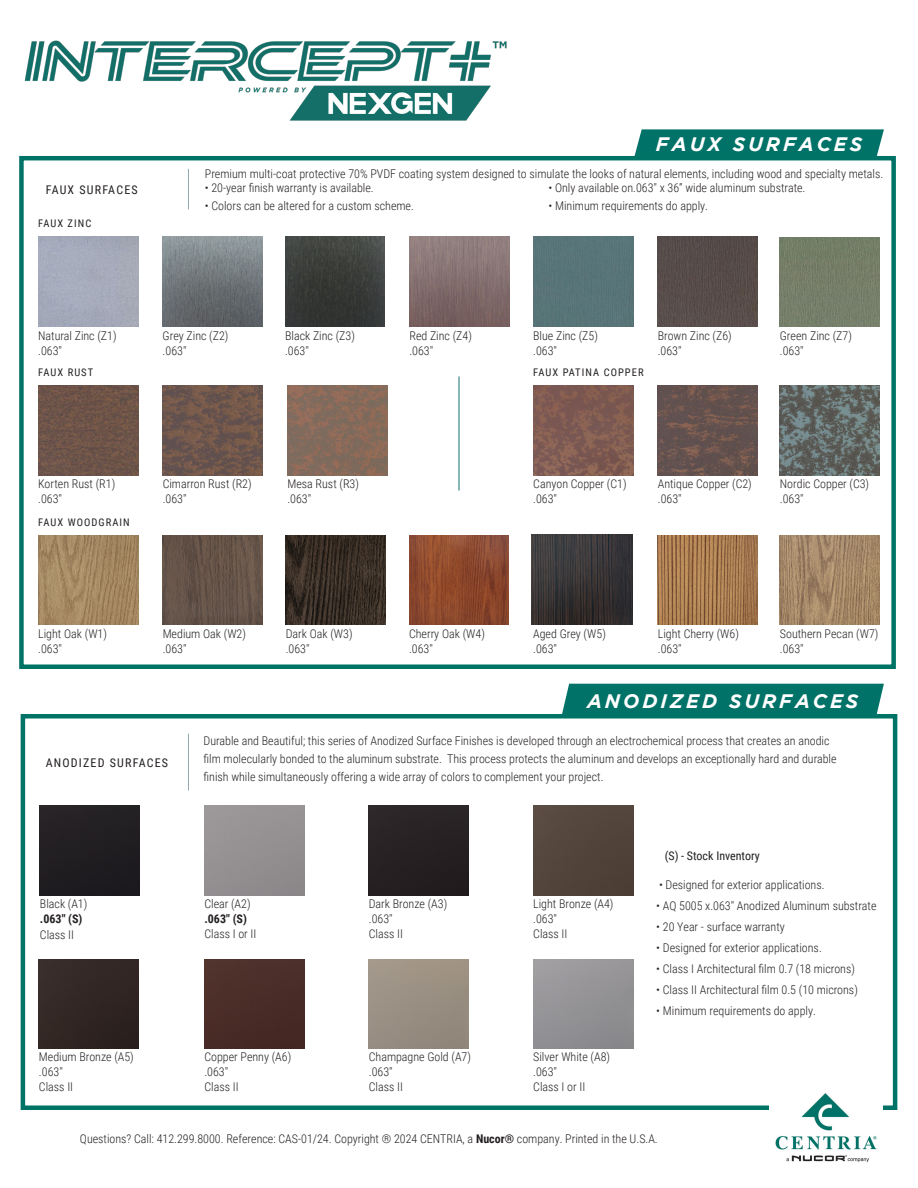
<style>
.page{position:relative;width:918px;height:1188px;background:#fff}
.page>*{position:absolute;margin:0;border:0;box-sizing:border-box;transform-origin:0 0}
.t1{font:italic 700 19.5px "Gotham";letter-spacing:.15em;color:#fff}
.t2{font:300 12px/18px "Roboto Condensed";color:#231f20}
.t3{font:12px "Roboto Condensed";letter-spacing:.095em;color:#231f20}
.t4{font:12px "Roboto Condensed";color:#231f20}
.t5{font:700 12px "Roboto Condensed";color:#231f20}
.t6{font:10.5px "Roboto Condensed";letter-spacing:.1em;color:#231f20}
.s1{font-weight:700}
</style>
<div class="page">
<svg style="left:634px;top:129px;width:250px;height:27px;background:#0b786d"></svg>
<hr style="left:188px;top:169px;width:1px;height:41px;background:#8fa7ad">
<img style="left:780px;top:386px;width:100px;height:89px">
<img style="left:38px;top:386px;width:100px;height:89px">
<img style="left:533px;top:386px;width:100px;height:89px">
<img style="left:163px;top:386px;width:100px;height:89px">
<img style="left:658px;top:386px;width:100px;height:89px">
<img style="left:287px;top:386px;width:100px;height:89px">
<img style="left:780px;top:535px;width:100px;height:90px">
<img style="left:38px;top:535px;width:100px;height:90px">
<img style="left:286px;top:535px;width:100px;height:90px">
<img style="left:163px;top:535px;width:100px;height:90px">
<img style="left:658px;top:535px;width:100px;height:90px">
<img style="left:409px;top:535px;width:100px;height:90px">
<img style="left:780px;top:237px;width:100px;height:90px">
<div style="left:38px;top:237px;width:100px;height:90px;background:#a5abba"></div>
<div style="left:533px;top:237px;width:100px;height:90px;background:#587579"></div>
<img style="left:285px;top:237px;width:100px;height:90px">
<img style="left:163px;top:237px;width:100px;height:90px">
<div style="left:658px;top:237px;width:100px;height:90px;background:#574c4a"></div>
<img style="left:409px;top:237px;width:100px;height:90px">
<hr style="left:188px;top:734px;width:1px;height:57px;background:#8fa7ad">
<div style="left:40px;top:806px;width:100px;height:89px;background:#211e21"></div>
<div style="left:39px;top:959px;width:100px;height:90px;background:#312624"></div>
<div style="left:369px;top:806px;width:100px;height:89px;background:#272123"></div>
<div style="left:204px;top:959px;width:100px;height:90px;background:#4a2c28"></div>
<div style="left:533px;top:806px;width:100px;height:89px;background:#52443b"></div>
<div style="left:562px;top:684px;width:322px;height:30px;background:#007267"></div>
<div style="left:21px;top:714px;width:876px;height:396px;border:4px solid #007367"></div>
<img style="left:24px;top:40px;width:483px;height:81px">
<img style="left:770px;top:1093px;width:112px;height:69px">
<div style="left:19px;top:156px;width:877px;height:513px;border:4px solid #007367"></div>
<hr style="left:459px;top:376px;width:1px;height:114px;background:#136f68">
<img style="left:531px;top:535px;width:101px;height:90px">
<p class="t1" style="left:656px;top:132px;width:208px">FAUX SURFACES</p>
<p class="t3" style="left:46px;top:181px;width:94px">FAUX SURFACES</p>
<p class="t6" style="left:38px;top:216px;width:55px">FAUX ZINC</p>
<p class="t2" style="left:205px;top:164px;width:680px">Premium multi-coat protective 70% PVDF coating system designed to simulate the looks of natural elements, including wood and specialty metals.</p>
<p class="t2" style="left:205px;top:178px;width:170px">• 20-year finish warranty is available.</p>
<p class="t2" style="left:205px;top:196px;width:211px">• Colors can be altered for a custom scheme.</p>
<p class="t2" style="left:548px;top:178px;width:259px">• Only available on.063" x 36” wide aluminum substrate.</p>
<p class="t2" style="left:548px;top:196px;width:161px">• Minimum requirements do apply.</p>
<p class="t2" style="left:38px;top:327px;width:80px">Natural Zinc (Z1)</p>
<p class="t2" style="left:38px;top:342px;width:25px">.063"</p>
<p class="t2" style="left:163px;top:327px;width:67px">Grey Zinc (Z2)</p>
<p class="t2" style="left:163px;top:342px;width:25px">.063"</p>
<p class="t2" style="left:285px;top:327px;width:71px">Black Zinc (Z3)</p>
<p class="t2" style="left:285px;top:342px;width:25px">.063"</p>
<p class="t2" style="left:409px;top:327px;width:64px">Red Zinc (Z4)</p>
<p class="t2" style="left:409px;top:342px;width:25px">.063"</p>
<p class="t2" style="left:533px;top:327px;width:66px">Blue Zinc (Z5)</p>
<p class="t2" style="left:533px;top:342px;width:25px">.063"</p>
<p class="t2" style="left:658px;top:327px;width:75px">Brown Zinc (Z6)</p>
<p class="t2" style="left:658px;top:342px;width:25px">.063"</p>
<p class="t2" style="left:780px;top:327px;width:74px">Green Zinc (Z7)</p>
<p class="t2" style="left:780px;top:342px;width:25px">.063"</p>
<p class="t6" style="left:38px;top:365px;width:57px">FAUX RUST</p>
<p class="t6" style="left:533px;top:365px;width:112px">FAUX PATINA COPPER</p>
<p class="t2" style="left:38px;top:474px;width:79px">Korten Rust (R1)</p>
<p class="t2" style="left:38px;top:489px;width:25px">.063"</p>
<p class="t6" style="left:38px;top:514px;width:93px">FAUX WOODGRAIN</p>
<p class="t2" style="left:163px;top:474px;width:90px">Cimarron Rust (R2)</p>
<p class="t2" style="left:163px;top:489px;width:25px">.063"</p>
<p class="t2" style="left:287px;top:474px;width:73px">Mesa Rust (R3)</p>
<p class="t2" style="left:287px;top:489px;width:25px">.063"</p>
<p class="t2" style="left:38px;top:624px;width:70px">Light Oak (W1)</p>
<p class="t2" style="left:38px;top:639px;width:25px">.063"</p>
<p class="t2" style="left:163px;top:624px;width:85px">Medium Oak (W2)</p>
<p class="t2" style="left:163px;top:639px;width:25px">.063"</p>
<p class="t2" style="left:286px;top:624px;width:68px">Dark Oak (W3)</p>
<p class="t2" style="left:286px;top:639px;width:25px">.063"</p>
<p class="t2" style="left:533px;top:474px;width:95px">Canyon Copper (C1)</p>
<p class="t2" style="left:533px;top:489px;width:25px">.063"</p>
<p class="t2" style="left:658px;top:474px;width:96px">Antique Copper (C2)</p>
<p class="t2" style="left:658px;top:489px;width:25px">.063"</p>
<p class="t2" style="left:780px;top:474px;width:91px">Nordic Copper (C3)</p>
<p class="t2" style="left:780px;top:489px;width:25px">.063"</p>
<p class="t2" style="left:409px;top:624px;width:77px">Cherry Oak (W4)</p>
<p class="t2" style="left:409px;top:639px;width:25px">.063"</p>
<p class="t2" style="left:533px;top:624px;width:74px">Aged Grey (W5)</p>
<p class="t2" style="left:533px;top:639px;width:25px">.063"</p>
<p class="t2" style="left:658px;top:624px;width:83px">Light Cherry (W6)</p>
<p class="t2" style="left:658px;top:639px;width:25px">.063"</p>
<p class="t2" style="left:780px;top:624px;width:100px">Southern Pecan (W7)</p>
<p class="t2" style="left:780px;top:639px;width:25px">.063"</p>
<p class="t3" style="left:46px;top:754px;width:124px">ANODIZED SURFACES</p>
<p class="t2" style="left:40px;top:894px;width:49px">Black (A1)</p>
<p class="t5" style="left:40px;top:910px;width:44px">.063" (S)</p>
<p class="t2" style="left:40px;top:926px;width:36px">Class II</p>
<p class="t2" style="left:39px;top:1047px;width:96px">Medium Bronze (A5)</p>
<p class="t2" style="left:39px;top:1062px;width:25px">.063"</p>
<p class="t2" style="left:39px;top:1077px;width:36px">Class II</p>
<p class="t1" style="left:587px;top:690px;width:273px">ANODIZED SURFACES</p>
<p class="t2" style="left:204px;top:731px;width:635px">Durable and Beautiful; this series of Anodized Surface Finishes is developed through an electrochemical process that creates an anodic film molecularly bonded to the aluminum substrate. This process protects the aluminum and develops an exceptionally hard and durable finish while simultaneously offering a wide array of colors to complement your project.</p>
<p class="t2" style="left:204px;top:894px;width:48px">Clear (A2)</p>
<p class="t5" style="left:204px;top:910px;width:44px">.063" (S)</p>
<p class="t2" style="left:204px;top:924px;width:54px">Class I or II</p>
<p class="t2" style="left:204px;top:1047px;width:88px">Copper Penny (A6)</p>
<p class="t2" style="left:204px;top:1062px;width:25px">.063"</p>
<p class="t2" style="left:204px;top:1077px;width:36px">Class II</p>
<p class="t2" style="left:369px;top:894px;width:80px">Dark Bronze (A3)</p>
<p class="t2" style="left:369px;top:909px;width:25px">.063"</p>
<p class="t2" style="left:369px;top:924px;width:36px">Class II</p>
<p class="t2" style="left:369px;top:1047px;width:104px">Champagne Gold (A7)</p>
<p class="t2" style="left:369px;top:1062px;width:25px">.063"</p>
<p class="t2" style="left:369px;top:1077px;width:36px">Class II</p>
<p class="t2" style="left:533px;top:894px;width:82px">Light Bronze (A4)</p>
<p class="t2" style="left:533px;top:909px;width:25px">.063"</p>
<p class="t2" style="left:533px;top:924px;width:36px">Class II</p>
<p class="t2" style="left:533px;top:1047px;width:78px">Silver White (A8)</p>
<p class="t2" style="left:533px;top:1062px;width:25px">.063"</p>
<p class="t2" style="left:533px;top:1077px;width:54px">Class I or II</p>
<p class="t4" style="left:665px;top:848px;width:97px">(S) - Stock Inventory</p>
<p class="t2" style="left:659px;top:875px;width:167px">• Designed for exterior applications.</p>
<p class="t2" style="left:656px;top:896px;width:222px">• AQ 5005 x.063" Anodized Aluminum substrate</p>
<p class="t2" style="left:656px;top:917px;width:130px">• 20 Year - surface warranty</p>
<p class="t2" style="left:656px;top:938px;width:167px">• Designed for exterior applications.</p>
<p class="t2" style="left:656px;top:959px;width:200px">• Class I Architectural film 0.7 (18 microns)</p>
<p class="t2" style="left:656px;top:980px;width:203px">• Class II Architectural film 0.5 (10 microns)</p>
<p class="t2" style="left:656px;top:1001px;width:161px">• Minimum requirements do apply.</p>
<p class="t2" style="left:80px;top:1130px;width:579px">Questions? Call: 412.299.8000. Reference: CAS-01/24. Copyright ® 2024 CENTRIA, a <span class="s1">Nucor®</span> company. Printed in the U.S.A.</p>
</div>
